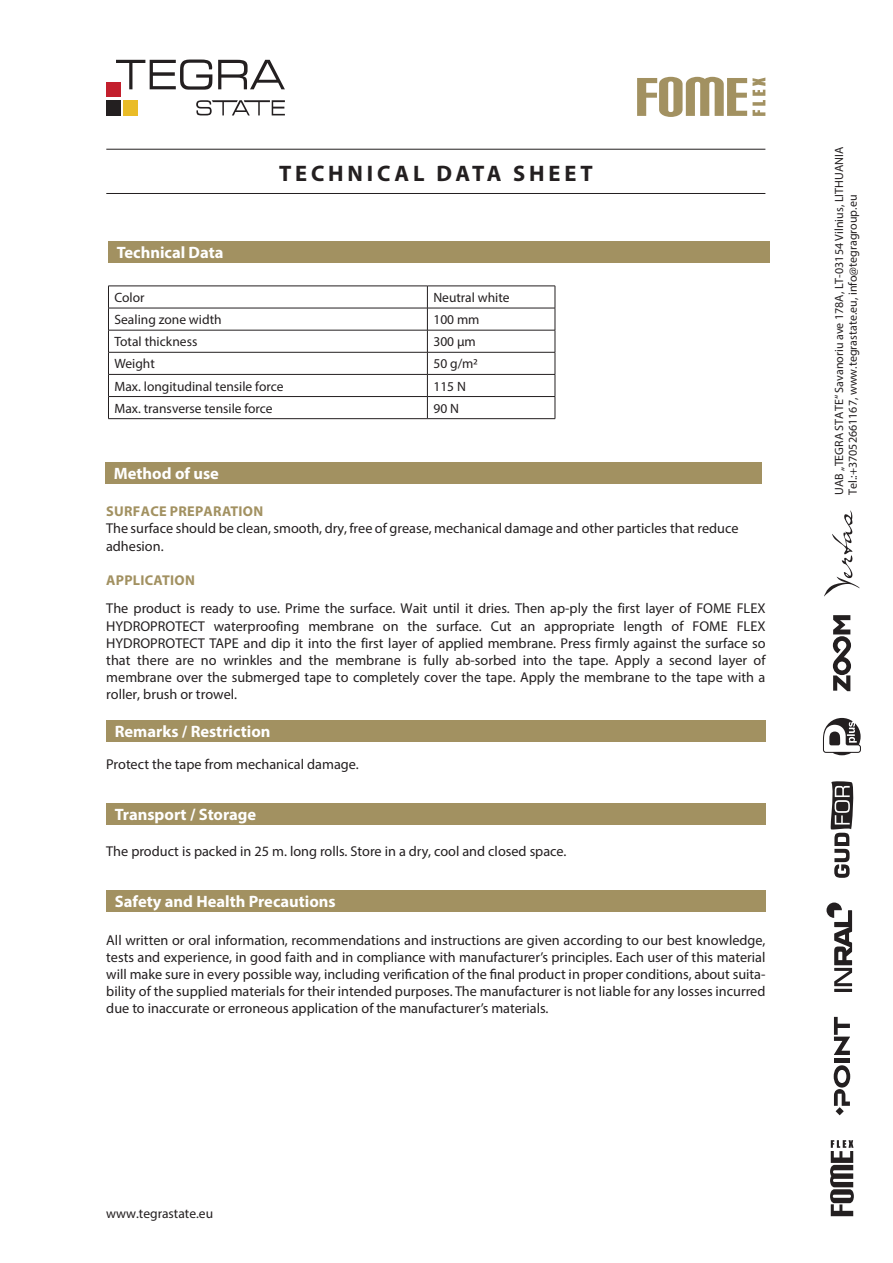
<style>
.page{position:relative;width:893px;height:1263px;background:#fff}
.page>*{position:absolute;margin:0;border:0;box-sizing:border-box;transform-origin:0 0}
.t1{font:700 22.5px "Myriad Pro";letter-spacing:.17em;color:#231f20}
.t2{font:700 16.5px "Myriad Pro";color:#fff}
.t3{font:14.25px/17.1px "Myriad Pro";color:#231f20;text-align:justify}
.t4{font:700 14.25px "Myriad Pro";letter-spacing:.02em;color:#a29161}
.t5{font:13.5px "Myriad Pro";color:#231f20}
.t6{font:12px/14px "Myriad Pro";color:#231f20}
</style>
<div class="page">
<div style="left:106px;top:82px;width:14px;height:15px;background:#c31f2d"></div>
<div style="left:124px;top:100px;width:14px;height:15px;background:#eabc27"></div>
<div style="left:106px;top:100px;width:14px;height:15px;background:#231f20"></div>
<svg style="left:116px;top:60px;width:169px;height:30px"></svg>
<svg style="left:196px;top:100px;width:89px;height:15px"></svg>
<svg style="left:637px;top:77px;width:128px;height:40px"></svg>
<hr style="left:106px;top:193px;width:659px;height:1px;background:#231f20">
<hr style="left:106px;top:149px;width:659px;height:1px;background:#231f20">
<svg style="left:830px;top:1140px;width:24px;height:76px"></svg>
<div style="left:834px;top:1058px;width:16px;height:5px;background:#231f20"></div>
<svg style="left:834px;top:1017px;width:16px;height:38px"></svg>
<svg style="left:834px;top:1065px;width:16px;height:41px"></svg>
<svg style="left:836px;top:1107px;width:8px;height:8px"></svg>
<svg style="left:823px;top:718px;width:38px;height:37px"></svg>
<svg style="left:824px;top:510px;width:36px;height:87px"></svg>
<hr style="left:834px;top:989px;width:18px;height:3px;background:#231f20">
<svg style="left:826px;top:902px;width:26px;height:84px"></svg>
<svg style="left:831px;top:781px;width:23px;height:97px"></svg>
<svg style="left:833px;top:615px;width:18px;height:76px"></svg>
<div style="left:106px;top:720px;width:659px;height:21px;background:#a29161"></div>
<div style="left:106px;top:803px;width:659px;height:21px;background:#a29161"></div>
<div style="left:106px;top:891px;width:659px;height:21px;background:#a29161"></div>
<div style="left:106px;top:463px;width:656px;height:21px;background:#a29161"></div>
<div style="left:108px;top:241px;width:662px;height:21px;background:#a29161"></div>
<hr style="left:108px;top:286px;width:319px;height:1px;background:#231f20">
<hr style="left:427px;top:286px;width:128px;height:1px;background:#231f20">
<hr style="left:108px;top:308px;width:319px;height:1px;background:#231f20">
<hr style="left:427px;top:308px;width:128px;height:1px;background:#231f20">
<hr style="left:108px;top:330px;width:319px;height:1px;background:#231f20">
<hr style="left:427px;top:330px;width:128px;height:1px;background:#231f20">
<hr style="left:108px;top:352px;width:319px;height:1px;background:#231f20">
<hr style="left:427px;top:352px;width:128px;height:1px;background:#231f20">
<hr style="left:108px;top:374px;width:319px;height:1px;background:#231f20">
<hr style="left:427px;top:374px;width:128px;height:1px;background:#231f20">
<hr style="left:108px;top:396px;width:319px;height:1px;background:#231f20">
<svg style="left:108px;top:286px;width:1px;height:132px"></svg>
<hr style="left:427px;top:396px;width:128px;height:1px;background:#231f20">
<svg style="left:427px;top:286px;width:1px;height:132px"></svg>
<svg style="left:555px;top:286px;width:1px;height:132px"></svg>
<hr style="left:108px;top:418px;width:319px;height:1px;background:#231f20">
<hr style="left:427px;top:418px;width:128px;height:1px;background:#231f20">
<h1 class="t1" style="left:279px;top:158px;width:315px">TECHNICAL DATA SHEET</h1>
<p class="t2" style="left:117px;top:241px;width:108px">Technical Data</p>
<p class="t5" style="left:114px;top:289px;width:32px">Color</p>
<p class="t5" style="left:433px;top:289px;width:78px">Neutral white</p>
<p class="t5" style="left:114px;top:311px;width:109px">Sealing zone width</p>
<p class="t5" style="left:433px;top:311px;width:48px">100 mm</p>
<p class="t5" style="left:114px;top:333px;width:84px">Total thickness</p>
<p class="t5" style="left:433px;top:333px;width:44px">300 μm</p>
<p class="t5" style="left:114px;top:356px;width:42px">Weight</p>
<p class="t5" style="left:433px;top:356px;width:46px">50 g/m2</p>
<p class="t5" style="left:114px;top:378px;width:170px">Max. longitudinal tensile force</p>
<p class="t5" style="left:433px;top:378px;width:34px">115 N</p>
<p class="t5" style="left:114px;top:400px;width:160px">Max. transverse tensile force</p>
<p class="t5" style="left:433px;top:400px;width:27px">90 N</p>
<p class="t2" style="left:114px;top:463px;width:107px">Method of use</p>
<p class="t4" style="left:106px;top:502px;width:159px">SURFACE PREPARATION</p>
<p class="t3" style="left:106px;top:520px;width:634px">The surface should be clean, smooth, dry, free of grease, mechanical damage and other particles that reduce adhesion.</p>
<p class="t4" style="left:106px;top:571px;width:90px">APPLICATION</p>
<p class="t3" style="left:106px;top:599px;width:661px">The product is ready to use. Prime the surface. Wait until it dries. Then ap-ply the first layer of FOME FLEX HYDROPROTECT waterproofing membrane on the surface. Cut an appropriate length of FOME FLEX HYDROPROTECT TAPE and dip it into the first layer of applied membrane. Press firmly against the surface so that there are no wrinkles and the membrane is fully ab-sorbed into the tape. Apply a second layer of membrane over the submerged tape to completely cover the tape. Apply the membrane to the tape with a roller, brush or trowel.</p>
<p class="t2" style="left:115px;top:720px;width:157px">Remarks / Restriction</p>
<p class="t3" style="left:106px;top:755px;width:254px">Protect the tape from mechanical damage.</p>
<p class="t2" style="left:115px;top:803px;width:143px">Transport / Storage</p>
<p class="t3" style="left:106px;top:843px;width:462px">The product is packed in 25 m. long rolls. Store in a dry, cool and closed space.</p>
<p class="t2" style="left:115px;top:891px;width:222px">Safety and Health Precautions</p>
<p class="t3" style="left:106px;top:931px;width:661px">All written or oral information, recommendations and instructions are given according to our best knowledge, tests and experience, in good faith and in compliance with manufacturer’s principles. Each user of this material will make sure in every possible way, including verification of the final product in proper conditions, about suita&shy;bility of the supplied materials for their intended purposes. The manufacturer is not liable for any losses incurred due to inaccurate or erroneous application of the manufacturer’s materials.</p>
<p class="t6" style="left:832px;top:495px;width:349px;rotate:-90deg">UAB „TEGRA STATE“ Savanoriu ave 178A, LT-03154 Vilnius, LITHUANIA<br>Tel.:+37052661167, www.tegrastate.eu, info@tegragroup.eu</p>
<p class="t5" style="left:106px;top:1205px;width:108px">www.tegrastate.eu</p>
</div>
